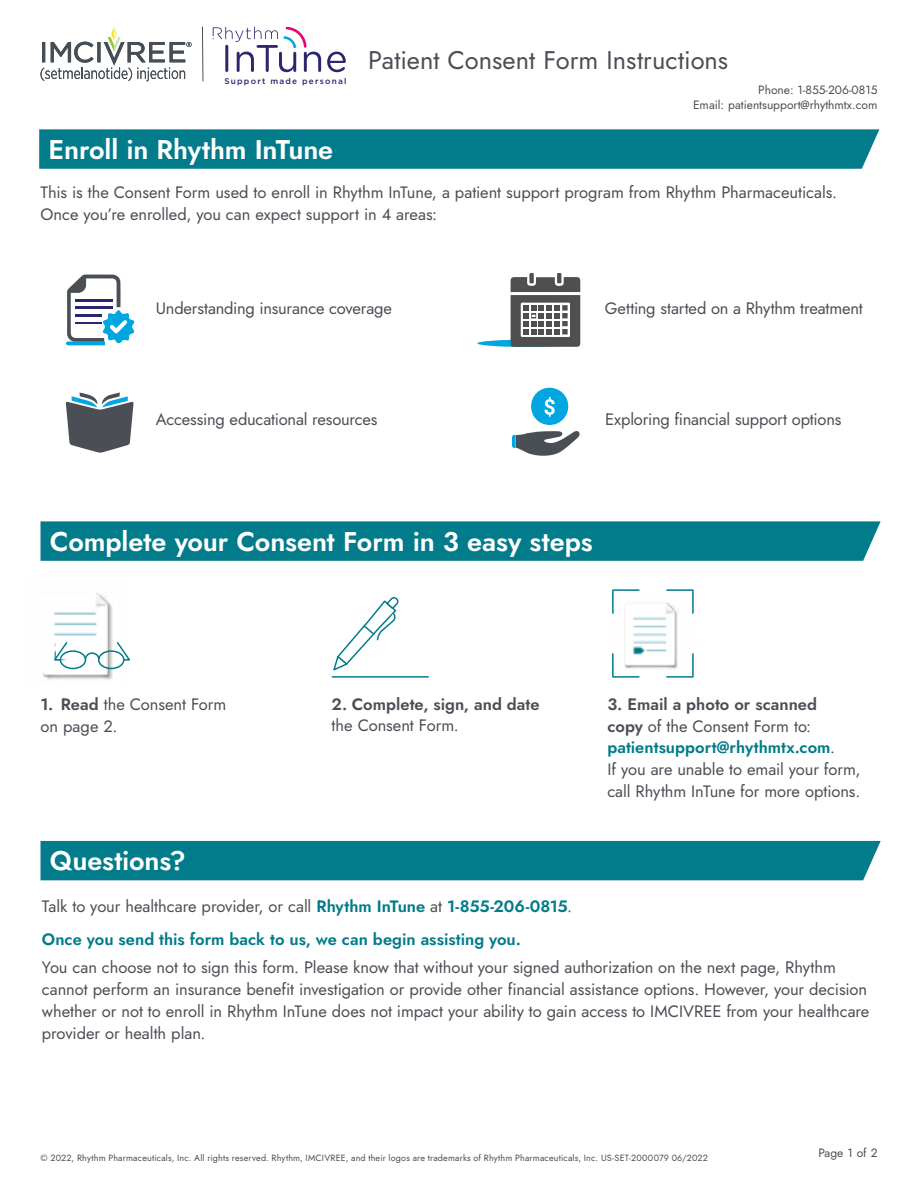
<style>
.page{position:relative;width:918px;height:1188px;background:#fff}
.page>*{position:absolute;margin:0;border:0;box-sizing:border-box;transform-origin:0 0}
.t1{font:600 27px "Jost";letter-spacing:-.005em;color:#fff}
.t2{font:25.5px "Jost";color:#4b4f55}
.t3{font:16.5px/21.8px "Jost";letter-spacing:-.005em;color:#4b4f55}
.t4{font:600 16.5px "Jost";color:#027b8a}
.t5{font:600 16.5px "Jost";letter-spacing:.005em;color:#4b4f55}
.t6{font:12px/15px "Jost";color:#4b4f55;text-align:right}
.t7{font:9px "Jost";letter-spacing:.01em;color:#4b4f55}
.t8{font:500 8.25px "Gotham";letter-spacing:.15em;color:#2b266d}
.s1{font-weight:600}
.s2{font-weight:600;color:#027b8a}
</style>
<div class="page">
<div style="left:39px;top:129px;width:841px;height:40px;background:#027b8a"></div>
<img style="left:633px;top:615px;width:45px;height:54px">
<svg style="left:612px;top:589px;width:28px;height:25px"></svg>
<svg style="left:612px;top:652px;width:28px;height:26px"></svg>
<svg style="left:665px;top:652px;width:29px;height:26px"></svg>
<svg style="left:665px;top:589px;width:29px;height:26px"></svg>
<img style="left:43px;top:593px;width:80px;height:87px">
<div style="left:56px;top:636px;width:45px;height:23px;background:#fff"></div>
<div style="left:98px;top:650px;width:27px;height:19px;border:2px solid #027b8a;border-radius:50%"></div>
<div style="left:60px;top:650px;width:26px;height:19px;border:2px solid #027b8a;border-radius:50%"></div>
<svg style="left:84px;top:652px;width:16px;height:9px"></svg>
<svg style="left:52px;top:641px;width:17px;height:20px"></svg>
<svg style="left:116px;top:641px;width:14px;height:20px"></svg>
<svg style="left:333px;top:597px;width:66px;height:74px"></svg>
<hr style="left:332px;top:676px;width:96px;height:2px;background:#027b8a">
<svg style="left:327px;top:52px;width:19px;height:20px"></svg>
<svg style="left:212px;top:27px;width:109px;height:45px"></svg>
<svg style="left:202px;top:26px;width:2px;height:56px"></svg>
<svg style="left:40px;top:27px;width:152px;height:54px"></svg>
<div style="left:40px;top:521px;width:841px;height:40px;background:#027b8a"></div>
<div style="left:40px;top:840px;width:841px;height:41px;background:#027b8a"></div>
<div style="left:477px;top:340px;width:98px;height:7px;background:#00a6e0;border-radius:50%"></div>
<svg style="left:511px;top:273px;width:69px;height:74px"></svg>
<div style="left:531px;top:388px;width:37px;height:37px;background:#00a6e0;border-radius:50%"></div>
<svg style="left:544px;top:397px;width:11px;height:20px"></svg>
<svg style="left:512px;top:431px;width:68px;height:25px"></svg>
<svg style="left:66px;top:392px;width:67px;height:61px"></svg>
<svg style="left:66px;top:275px;width:69px;height:70px"></svg>
<p class="t8" style="left:224px;top:75px;width:124px">Support made personal</p>
<h2 class="t2" style="left:368px;top:43px;width:362px">Patient Consent Form Instructions</h2>
<p class="t6" style="left:693px;top:82px;width:186px">Phone: 1-855-206-0815<br>Email: patientsupport@rhythmtx.com</p>
<h1 class="t1" style="left:49px;top:131px;width:286px">Enroll in Rhythm InTune</h1>
<p class="t3" style="left:40px;top:182px;width:798px">This is the Consent Form used to enroll in Rhythm InTune, a patient support program from Rhythm Pharmaceuticals.<br>Once you’re enrolled, you can expect support in 4 areas:</p>
<p class="t3" style="left:156px;top:298px;width:238px">Understanding insurance coverage</p>
<p class="t3" style="left:605px;top:298px;width:259px">Getting started on a Rhythm treatment</p>
<p class="t3" style="left:156px;top:408px;width:223px">Accessing educational resources</p>
<p class="t3" style="left:605px;top:408px;width:238px">Exploring financial support options</p>
<h1 class="t1" style="left:50px;top:523px;width:544px">Complete your Consent Form in 3 easy steps</h1>
<p class="t5" style="left:332px;top:693px;width:210px">2. Complete, sign, and date</p>
<p class="t3" style="left:332px;top:715px;width:129px">the Consent Form.</p>
<p class="t3" style="left:41px;top:693px;width:187px"><span class="s1">1. Read</span> the Consent Form on page 2.</p>
<p class="t3" style="left:607px;top:693px;width:255px"><span class="s1">3. Email a photo or scanned<br>copy</span> of the Consent Form to: <span class="s2">patientsupport@rhythmtx.com</span>.<br>If you are unable to email your form, call Rhythm InTune for more options.</p>
<h1 class="t1" style="left:50px;top:843px;width:137px">Questions?</h1>
<p class="t3" style="left:42px;top:895px;width:532px">Talk to your healthcare provider, or call <span class="s2">Rhythm InTune</span> at <span class="s2">1-855-206-0815</span>.</p>
<p class="t4" style="left:42px;top:928px;width:481px">Once you send this form back to us, we can begin assisting you.</p>
<p class="t3" style="left:42px;top:957px;width:829px">You can choose not to sign this form. Please know that without your signed authorization on the next page, Rhythm cannot perform an insurance benefit investigation or provide other financial assistance options. However, your decision whether or not to enroll in Rhythm InTune does not impact your ability to gain access to IMCIVREE from your healthcare provider or health plan.</p>
<p class="t7" style="left:41px;top:1149px;width:636px">© 2021, Rhythm Pharmaceuticals, Inc. All rights reserved. Rhythm, IMCIVREE, and their logos are trademarks of Rhythm Pharmaceuticals, Inc. US-SET-2000079 10/2021</p>
<p class="t6" style="left:818px;top:1145px;width:61px">Page 1 of 2</p>
<p class="t7" style="left:40px;top:1151px;width:669px">© 2022, Rhythm Pharmaceuticals, Inc. All rights reserved. Rhythm, IMCIVREE, and their logos are trademarks of Rhythm Pharmaceuticals, Inc. US-SET-2000079 06/2022</p>
</div>
